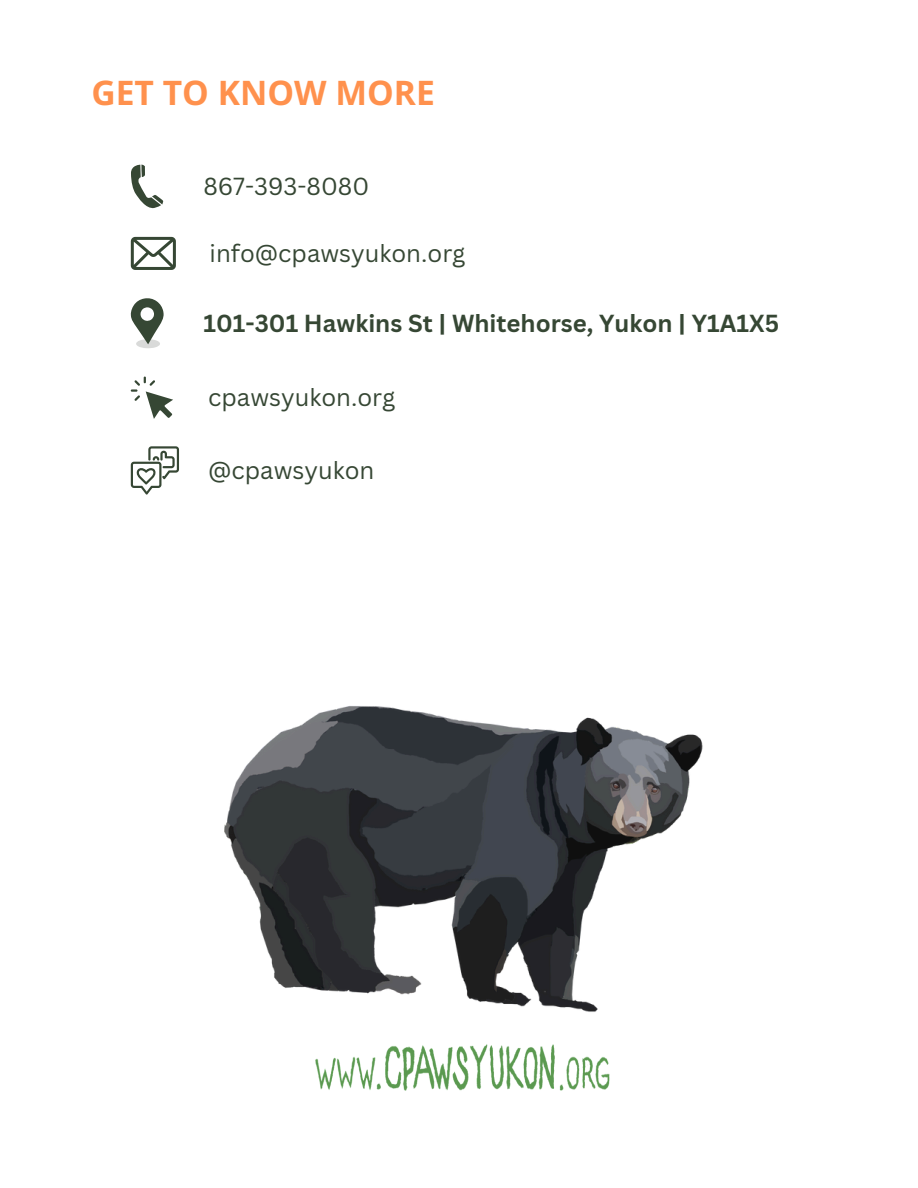
<style>
.page{position:relative;width:918px;height:1188px;background:#fff}
.page>*{position:absolute;margin:0;border:0;box-sizing:border-box;transform-origin:0 0}
.t1{font:700 33.6px "Open Sans";color:#ff914d}
.t2{font:24px "Canva Sans";color:#364734}
.t3{font:700 24px "Canva Sans";color:#364734}
</style>
<div class="page">
<svg style="left:131px;top:164px;width:32px;height:45px"></svg>
<svg style="left:131px;top:237px;width:45px;height:33px"></svg>
<svg style="left:131px;top:298px;width:32px;height:50px"></svg>
<svg style="left:131px;top:377px;width:42px;height:42px"></svg>
<svg style="left:131px;top:446px;width:48px;height:49px"></svg>
<img style="left:224px;top:706px;width:479px;height:306px">
<img style="left:315px;top:1044px;width:295px;height:47px">
<h2 class="t1" style="left:91px;top:69px;width:345px">GET TO KNOW MORE</h2>
<h1 class="t2" style="left:203px;top:170px;width:167px">867-393-8080</h1>
<p class="t2" style="left:210px;top:236px;width:257px">info@cpawsyukon.org</p>
<p class="t3" style="left:203px;top:306px;width:577px">101-301 Hawkins St | Whitehorse, Yukon | Y1A1X5</p>
<p class="t2" style="left:208px;top:381px;width:189px">cpawsyukon.org</p>
<p class="t2" style="left:208px;top:453px;width:168px">@cpawsyukon</p>
</div>
